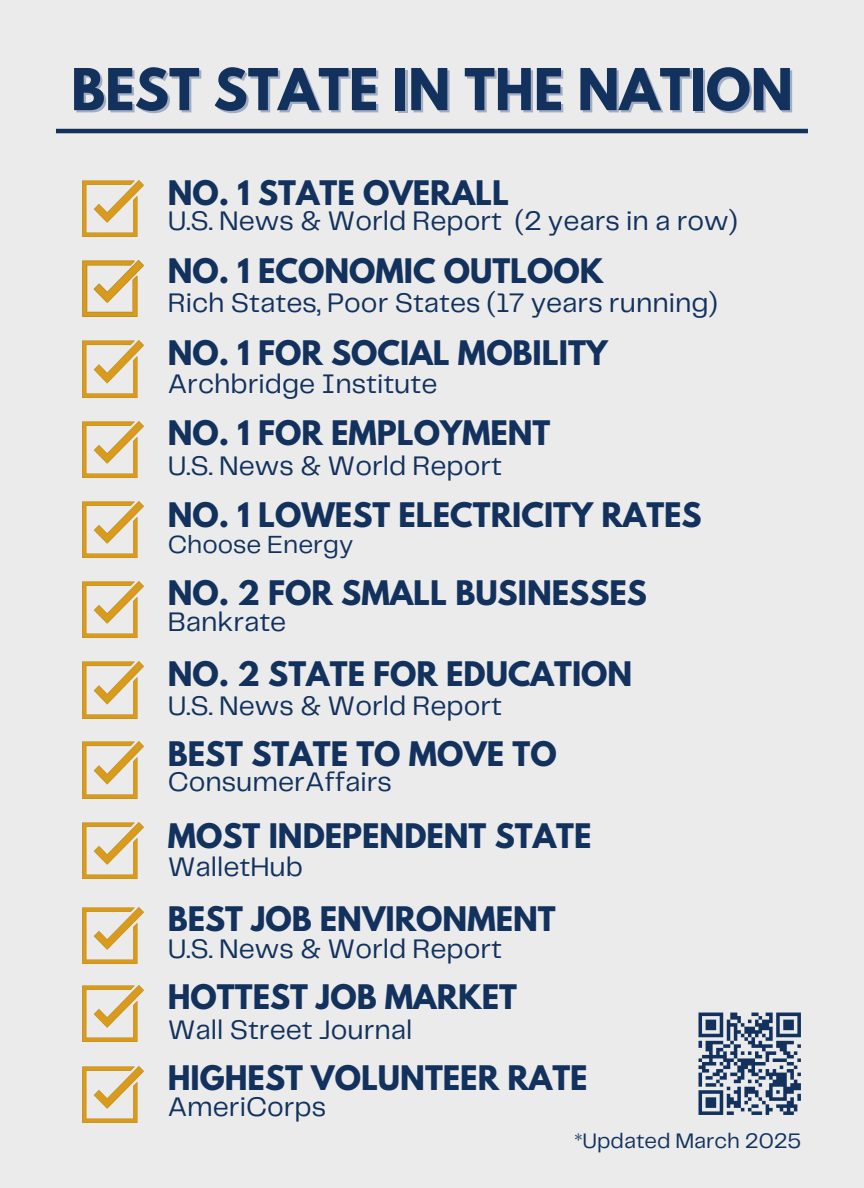
<style>
.page{position:relative;width:864px;height:1188px;background:#ebebeb}
.page>*{position:absolute;margin:0;border:0;box-sizing:border-box;transform-origin:0 0}
.t1{font:700 51px "League Spartan";color:#12325d}
.t2{font:700 30px "League Spartan";color:#12325d}
.t3{font:27.9px "Telegraf";color:#12325d}
.t4{font:25.8px "Telegraf";color:#12325d}
.t5{font:21.9px "Telegraf";color:#12325d}
</style>
<div class="page">
<hr style="left:56px;top:129px;width:752px;height:4px;background:#12325d">
<svg style="left:698px;top:1012px;width:103px;height:103px"></svg>
<img style="left:83px;top:181px;width:61px;height:56px">
<img style="left:83px;top:341px;width:61px;height:56px">
<img style="left:83px;top:421px;width:61px;height:57px">
<img style="left:83px;top:261px;width:61px;height:56px">
<img style="left:83px;top:742px;width:61px;height:56px">
<img style="left:83px;top:985px;width:61px;height:56px">
<img style="left:83px;top:822px;width:61px;height:56px">
<img style="left:83px;top:662px;width:61px;height:56px">
<img style="left:83px;top:907px;width:61px;height:56px">
<img style="left:83px;top:1066px;width:61px;height:57px">
<img style="left:83px;top:581px;width:61px;height:56px">
<img style="left:83px;top:501px;width:61px;height:57px">
<h1 class="t1" style="left:71px;top:64px;width:723px">BEST STATE IN THE NATION</h1>
<p class="t2" style="left:168px;top:178px;width:343px">NO. 1 STATE OVERALL</p>
<p class="t3" style="left:168px;top:209px;width:336px">U.S. News &amp; World Report</p>
<h2 class="t3" style="left:515px;top:209px;width:225px">(2 years in a row)</h2>
<p class="t2" style="left:168px;top:256px;width:437px">NO. 1 ECONOMIC OUTLOOK</p>
<h2 class="t3" style="left:168px;top:291px;width:551px">Rich States, Poor States (17 years running)</h2>
<h3 class="t2" style="left:168px;top:338px;width:442px">NO. 1 FOR SOCIAL MOBILITY</h3>
<p class="t3" style="left:168px;top:372px;width:271px">Archbridge Institute</p>
<h2 class="t2" style="left:168px;top:418px;width:384px">NO. 1 FOR EMPLOYMENT</h2>
<h3 class="t3" style="left:168px;top:454px;width:336px">U.S. News &amp; World Report</h3>
<h2 class="t2" style="left:168px;top:500px;width:536px">NO. 1 LOWEST ELECTRICITY RATES</h2>
<h3 class="t4" style="left:168px;top:533px;width:187px">Choose Energy</h3>
<p class="t2" style="left:168px;top:578px;width:481px">NO. 2 FOR SMALL BUSINESSES</p>
<h3 class="t3" style="left:168px;top:610px;width:120px">Bankrate</h3>
<h4 class="t2" style="left:168px;top:659px;width:466px">NO. 2 STATE FOR EDUCATION</h4>
<p class="t3" style="left:168px;top:694px;width:336px">U.S. News &amp; World Report</p>
<h3 class="t2" style="left:168px;top:739px;width:390px">BEST STATE TO MOVE TO</h3>
<p class="t3" style="left:168px;top:770px;width:225px">ConsumerAffairs</p>
<p class="t2" style="left:168px;top:821px;width:425px">MOST INDEPENDENT STATE</p>
<h2 class="t3" style="left:168px;top:855px;width:137px">WalletHub</h2>
<h2 class="t2" style="left:168px;top:904px;width:389px">BEST JOB ENVIRONMENT</h2>
<h3 class="t3" style="left:168px;top:936px;width:336px">U.S. News &amp; World Report</h3>
<h2 class="t2" style="left:168px;top:982px;width:351px">HOTTEST JOB MARKET</h2>
<h3 class="t3" style="left:168px;top:1017px;width:246px">Wall Street Journal</h3>
<p class="t2" style="left:168px;top:1063px;width:421px">HIGHEST VOLUNTEER RATE</p>
<h2 class="t3" style="left:168px;top:1095px;width:160px">AmeriCorps</h2>
<p class="t5" style="left:575px;top:1131px;width:228px">*Updated March 2025</p>
</div>
